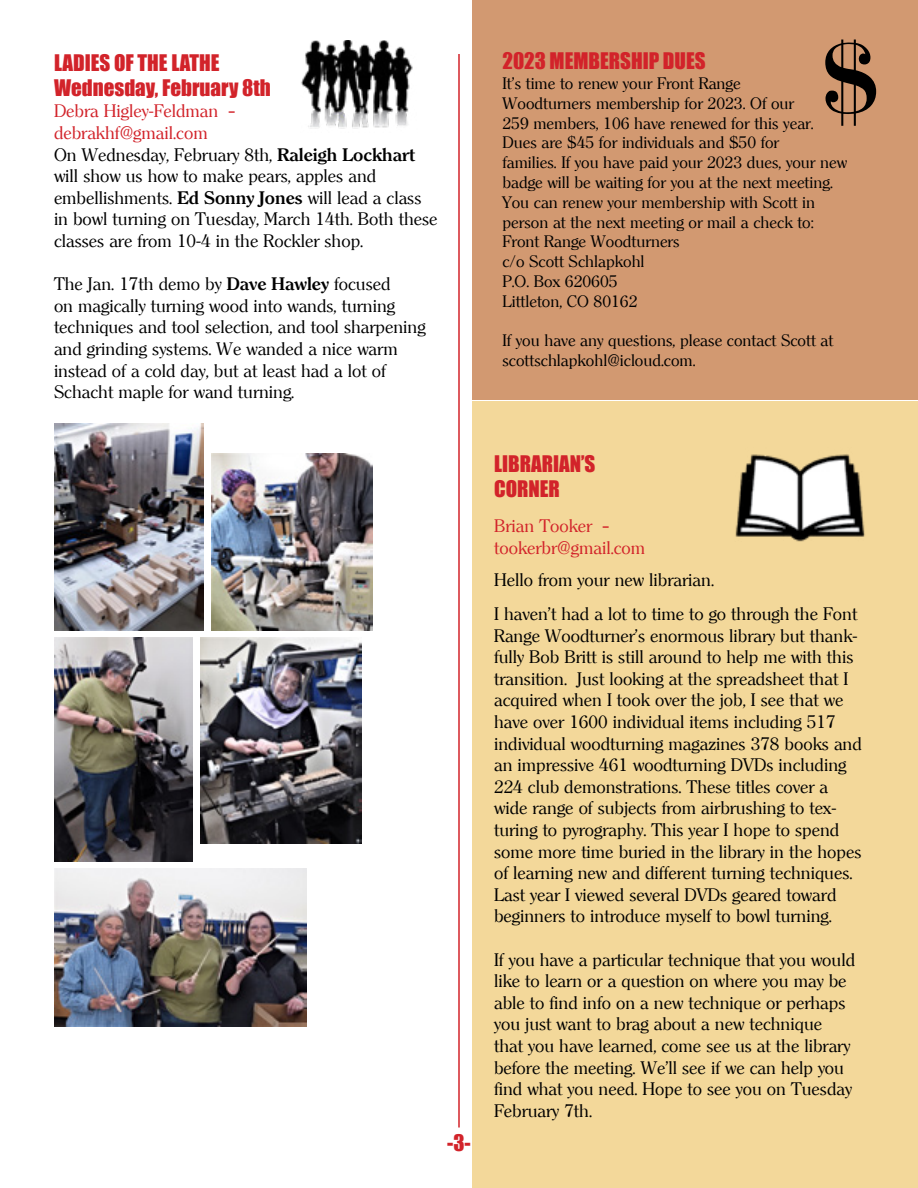
<style>
.page{position:relative;width:918px;height:1188px;background:#fff}
.page>*{position:absolute;margin:0;border:0;box-sizing:border-box;transform-origin:0 0}
.t1{font:108px "Modern";color:#000}
.t2{font:21px/25.2px "Impact";color:#d2232a}
.t3{font:18px/21.6px "Clearly Roman";color:#000}
.t4{font:18px/21.6px "Clearly Roman";color:#d2232a}
.t5{font:16.5px/19.8px "Clearly Roman";color:#000}
.s1{color:#d2232a}
.s2{font-weight:700}
</style>
<div class="page">
<hr style="left:458px;top:54px;width:2px;height:1074px;background:#d2232a">
<img style="left:301px;top:40px;width:112px;height:89px">
<img style="left:54px;top:869px;width:252px;height:158px">
<img style="left:211px;top:454px;width:162px;height:177px">
<img style="left:54px;top:424px;width:150px;height:207px">
<div style="left:472px;top:0;width:446px;height:400px;background:#d29971"></div>
<img style="left:54px;top:638px;width:138px;height:224px">
<img style="left:201px;top:638px;width:160px;height:206px">
<div style="left:472px;top:401px;width:446px;height:787px;background:#f3d89a"></div>
<img style="left:735px;top:454px;width:130px;height:88px">
<p class="t2" style="left:54px;top:49px;width:218px">LADIES OF THE LATHE<br>Wednesday, February 8th</p>
<p class="t3" style="left:54px;top:101px;width:385px"><span class="s1">Debra Higley-Feldman –<br>debrakhf@gmail.com<br></span>On Wednesday, February 8th, <span class="s2">Raleigh Lockhart </span>will show us how to make pears, apples and embellishments. <span class="s2">Ed Sonny Jones</span> will lead a class in bowl turning on Tuesday, March 14th. Both these classes are from 10-4 in the Rockler shop.</p>
<p class="t3" style="left:54px;top:274px;width:373px">The Jan. 17th demo by <span class="s2">Dave Hawley</span> focused<br>on magically turning wood into wands, turning techniques and tool selection, and tool sharpening and grinding systems. We wanded a nice warm instead of a cold day, but at least had a lot of Schacht maple for wand turning.</p>
<p class="t2" style="left:447px;top:1130px;width:25px">-3-</p>
<h1 class="t1" style="left:823px;top:25px;width:64px">$</h1>
<p class="t2" style="left:502px;top:48px;width:205px">2023 MEMBERSHIP DUES</p>
<p class="t5" style="left:502px;top:74px;width:346px">It’s time to renew your Front Range<br>Woodturners membership for 2023. Of our<br>259 members, 106 have renewed for this year.<br>Dues are $45 for individuals and $50 for<br>families. If you have paid your 2023 dues, your new badge will be waiting for you at the next meeting.<br>You can renew your membership with Scott in person at the next meeting or mail a check to:<br>Front Range Woodturners<br>c/o Scott Schlapkohl<br>P.O. Box 620605<br>Littleton, CO 80162</p>
<p class="t5" style="left:502px;top:331px;width:332px">If you have any questions, please contact Scott at scottschlapkohl@icloud.com.</p>
<p class="t2" style="left:494px;top:450px;width:103px">LIBRARIAN’S<br>CORNER</p>
<p class="t4" style="left:494px;top:515px;width:153px">Brian Tooker – tookerbr@gmail.com</p>
<p class="t3" style="left:494px;top:564px;width:365px;line-height:33.6px">Hello from your new librarian.<br>I haven’t had a lot to time to go through the Font</p>
<p class="t3" style="left:494px;top:625px;width:369px">Range Woodturner’s enormous library but thank&shy;fully Bob Britt is still around to help me with this transition. Just looking at the spreadsheet that I acquired when I took over the job, I see that we have over 1600 individual items including 517 individual woodturning magazines 378 books and an impressive 461 woodturning DVDs including 224 club demonstrations. These titles cover a wide range of subjects from airbrushing to tex&shy;turing to pyrography. This year I hope to spend some more time buried in the library in the hopes of learning new and different turning techniques.<br>Last year I viewed several DVDs geared toward beginners to introduce myself to bowl turning.</p>
<p class="t3" style="left:494px;top:949px;width:363px">If you have a particular technique that you would like to learn or a question on where you may be able to find info on a new technique or perhaps you just want to brag about a new technique that you have learned, come see us at the library before the meeting. We’ll see if we can help you find what you need. Hope to see you on Tuesday February 7th.</p>
</div>
